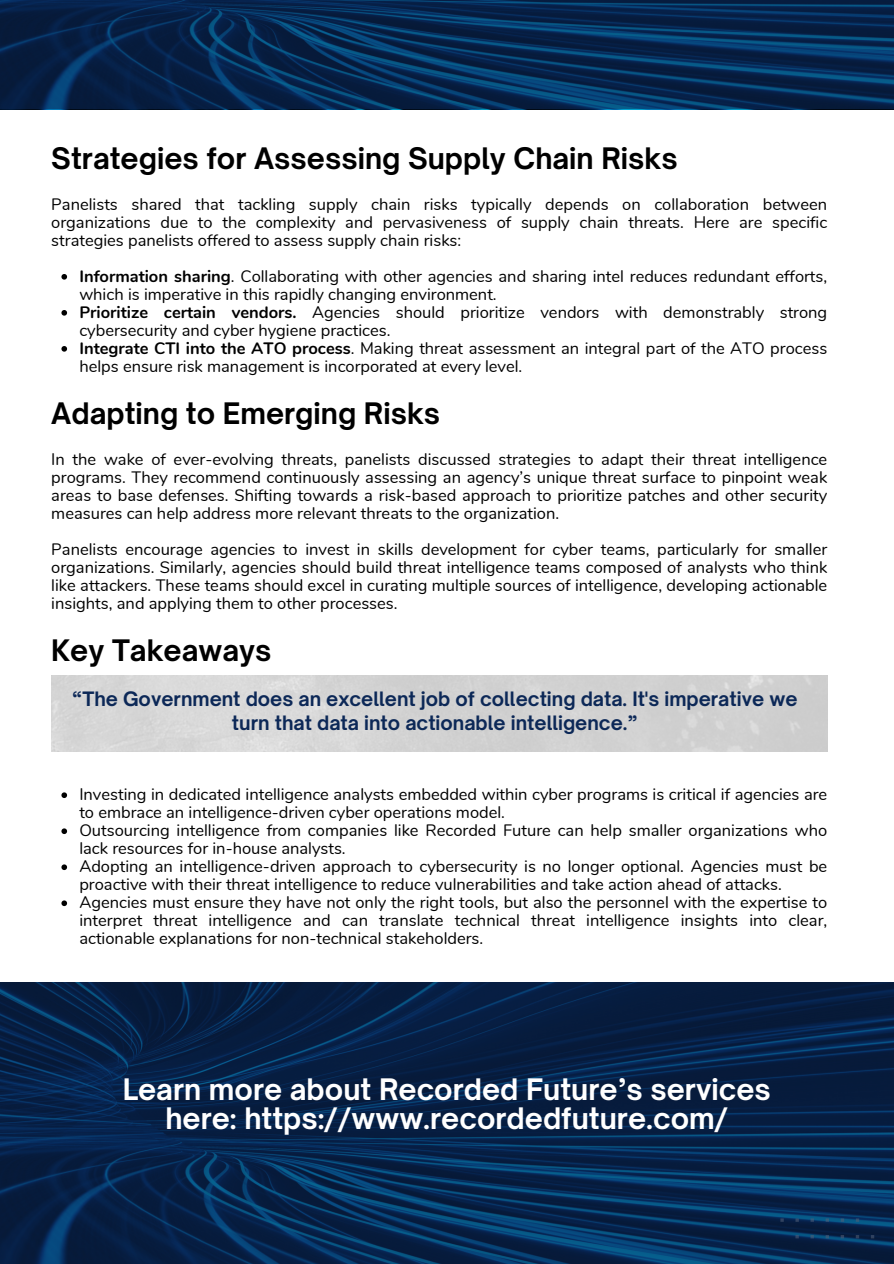
<style>
.page{position:relative;width:894px;height:1264px;background:#fff}
.page>*{position:absolute;margin:0;border:0;box-sizing:border-box;transform-origin:0 0}
.t1{font:700 28.35px/29.2px "Open Sauce One";color:#fff;text-align:center}
.t2{font:700 28.35px "Open Sauce One";color:#000}
.t3{font:700 19.05px/23.7px "Open Sauce One";color:#0c2857;text-align:center}
.t4{font:16.5px/18px "Nunito";color:#000}
.s1{font-weight:700}
</style>
<div class="page">
<svg style="left:0;top:982px;width:893px;height:281px;background:#06244b"></svg>
<svg style="left:61px;top:274px;width:6px;height:5px"></svg>
<svg style="left:61px;top:310px;width:6px;height:5px"></svg>
<svg style="left:61px;top:346px;width:6px;height:5px"></svg>
<svg style="left:61px;top:792px;width:6px;height:6px"></svg>
<svg style="left:61px;top:828px;width:6px;height:6px"></svg>
<svg style="left:61px;top:864px;width:6px;height:6px"></svg>
<svg style="left:61px;top:900px;width:6px;height:6px"></svg>
<svg style="left:0;top:0;width:893px;height:108px;background:#062952"></svg>
<h1 class="t2" style="left:51px;top:141px;width:627px">Strategies for Assessing Supply Chain Risks</h1>
<p class="t4" style="left:51px;top:195px;width:777px;text-align:justify">Panelists shared that tackling supply chain risks typically depends on collaboration between organizations due to the complexity and pervasiveness of supply chain threats. Here are specific strategies panelists offered to assess supply chain risks:</p>
<p class="t4" style="left:79px;top:267px;width:749px"><span class="s1">Information sharing</span>. Collaborating with other agencies and sharing intel reduces redundant efforts, which is imperative in this rapidly changing environment.</p>
<p class="t4" style="left:79px;top:303px;width:749px"><span class="s1">Prioritize certain vendors.</span> Agencies should prioritize vendors with demonstrably strong cybersecurity and cyber hygiene practices.</p>
<h1 class="t4" style="left:79px;top:339px;width:749px"><span class="s1">Integrate CTI into the ATO process</span>. Making threat assessment an integral part of the ATO process helps ensure risk management is incorporated at every level.</h1>
<p class="t2" style="left:51px;top:395px;width:390px">Adapting to Emerging Risks</p>
<p class="t4" style="left:51px;top:450px;width:777px;text-align:justify">In the wake of ever-evolving threats, panelists discussed strategies to adapt their threat intelligence programs. They recommend continuously assessing an agency’s unique threat surface to pinpoint weak areas to base defenses. Shifting towards a risk-based approach to prioritize patches and other security measures can help address more relevant threats to the organization.</p>
<h1 class="t4" style="left:51px;top:540px;width:777px;text-align:justify">Panelists encourage agencies to invest in skills development for cyber teams, particularly for smaller organizations. Similarly, agencies should build threat intelligence teams composed of analysts who think like attackers. These teams should excel in curating multiple sources of intelligence, developing actionable insights, and applying them to other processes.</h1>
<p class="t2" style="left:51px;top:632px;width:222px">Key Takeaways</p>
<p class="t3" style="left:72px;top:687px;width:726px">“The Government does an excellent job of collecting data. It's imperative we turn that data into actionable intelligence.”</p>
<h2 class="t4" style="left:79px;top:785px;width:749px">Investing in dedicated intelligence analysts embedded within cyber programs is critical if agencies are to embrace an intelligence-driven cyber operations model.</h2>
<p class="t4" style="left:79px;top:821px;width:749px">Outsourcing intelligence from companies like Recorded Future can help smaller organizations who lack resources for in-house analysts.</p>
<p class="t4" style="left:79px;top:857px;width:749px">Adopting an intelligence-driven approach to cybersecurity is no longer optional. Agencies must be proactive with their threat intelligence to reduce vulnerabilities and take action ahead of attacks.</p>
<p class="t4" style="left:79px;top:893px;width:749px;text-align:justify">Agencies must ensure they have not only the right tools, but also the personnel with the expertise to interpret threat intelligence and can translate technical threat intelligence insights into clear, actionable explanations for non-technical stakeholders.</p>
<p class="t1" style="left:123px;top:1074px;width:649px">Learn more about Recorded Future’s services here: https://www.recordedfuture.com/</p>
</div>
